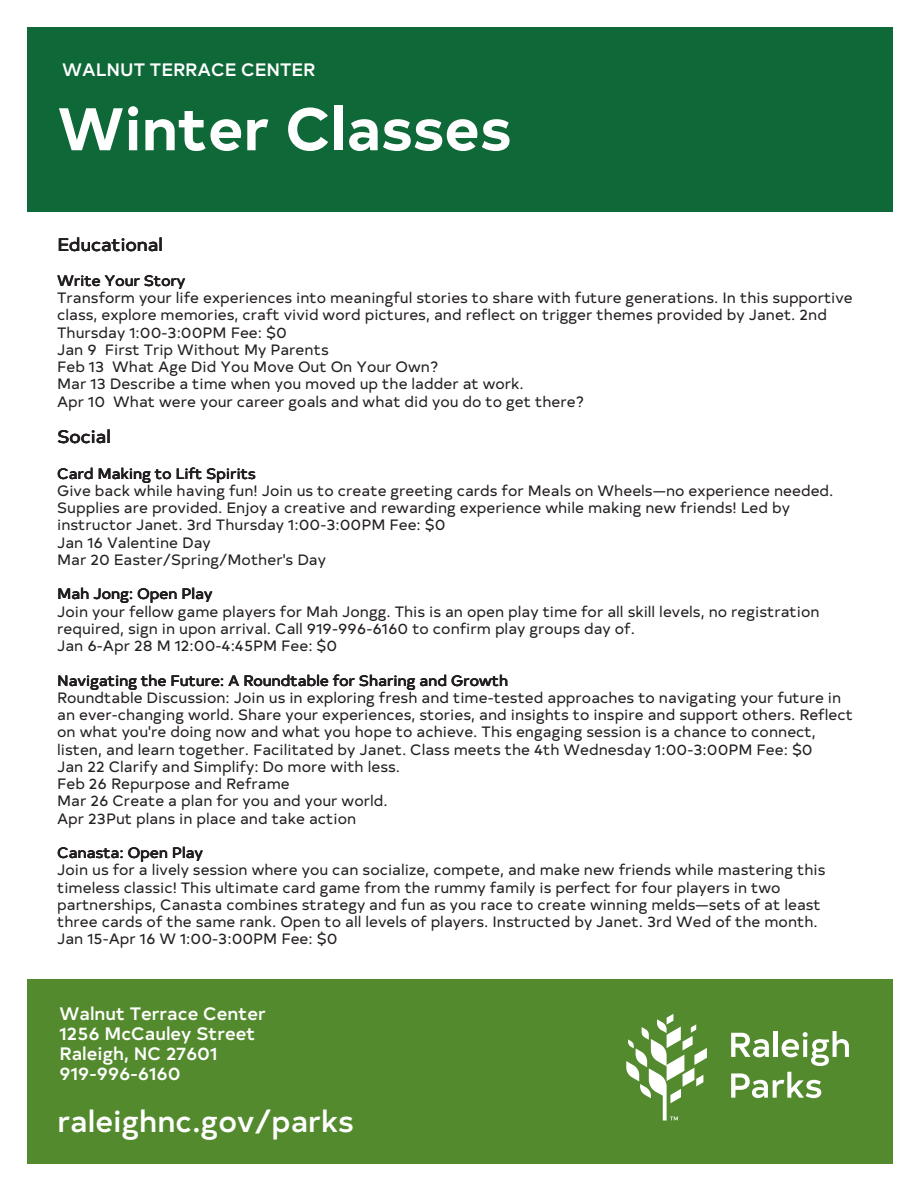
<style>
.page{position:relative;width:918px;height:1188px;background:#fff}
.page>*{position:absolute;margin:0;border:0;box-sizing:border-box;transform-origin:0 0}
.t1{font:700 60px "Typold";color:#fff}
.t2{font:500 30px "Typold";color:#fff}
.t3{font:500 18px/20.2px "Typold";color:#fff}
.t4{font:18px "Typold";color:#231f20}
.t5{font:15px/17.2px "Typold";color:#231f20}
</style>
<div class="page">
<div style="left:27px;top:979px;width:866px;height:184px;background:#548a2e"></div>
<div style="left:27px;top:27px;width:866px;height:185px;background:#0f6838"></div>
<svg style="left:626px;top:1014px;width:81px;height:106px"></svg>
<svg style="left:731px;top:1033px;width:38px;height:24px"></svg>
<hr style="left:774px;top:1031px;width:4px;height:26px;background:#fff">
<svg style="left:782px;top:1031px;width:67px;height:35px"></svg>
<svg style="left:731px;top:1072px;width:90px;height:26px"></svg>
<p class="t3" style="left:62px;top:59px;width:255px">WALNUT TERRACE CENTER</p>
<h1 class="t1" style="left:57px;top:84px;width:456px">Winter Classes</h1>
<p class="t4" style="left:57px;top:231px;width:107px">Educational</p>
<p class="t5" style="left:57px;top:271px;width:797px">Write Your Story<br>Transform your life experiences into meaningful stories to share with future generations. In this supportive class, explore memories, craft vivid word pictures, and reflect on trigger themes provided by Janet. 2nd Thursday 1:00-3:00PM Fee: $0<br>Jan 9 First Trip Without My Parents<br>Feb 13 What Age Did You Move Out On Your Own?<br>Mar 13 Describe a time when you moved up the ladder at work.<br>Apr 10 What were your career goals and what did you do to get there?</p>
<p class="t4" style="left:57px;top:424px;width:55px">Social</p>
<p class="t5" style="left:57px;top:464px;width:778px">Card Making to Lift Spirits<br>Give back while having fun! Join us to create greeting cards for Meals on Wheels—no experience needed.<br>Supplies are provided. Enjoy a creative and rewarding experience while making new friends! Led by instructor Janet. 3rd Thursday 1:00-3:00PM Fee: $0<br>Jan 16 Valentine Day<br>Mar 20 Easter/Spring/Mother's Day</p>
<p class="t5" style="left:57px;top:584px;width:764px">Mah Jong: Open Play<br>Join your fellow game players for Mah Jongg. This is an open play time for all skill levels, no registration required, sign in upon arrival. Call 919-996-6160 to confirm play groups day of.<br>Jan 6-Apr 28 M 12:00-4:45PM Fee: $0</p>
<p class="t5" style="left:57px;top:671px;width:797px">Navigating the Future: A Roundtable for Sharing and Growth<br>Roundtable Discussion: Join us in exploring fresh and time-tested approaches to navigating your future in an ever-changing world. Share your experiences, stories, and insights to inspire and support others. Reflect on what you're doing now and what you hope to achieve. This engaging session is a chance to connect, listen, and learn together. Facilitated by Janet. Class meets the 4th Wednesday 1:00-3:00PM Fee: $0<br>Jan 22 Clarify and Simplify: Do more with less.<br>Feb 26 Repurpose and Reframe<br>Mar 26 Create a plan for you and your world.<br>Apr 23Put plans in place and take action</p>
<p class="t5" style="left:57px;top:843px;width:770px">Canasta: Open Play<br>Join us for a lively session where you can socialize, compete, and make new friends while mastering this timeless classic! This ultimate card game from the rummy family is perfect for four players in two partnerships, Canasta combines strategy and fun as you race to create winning melds—sets of at least three cards of the same rank. Open to all levels of players. Instructed by Janet. 3rd Wed of the month.<br>Jan 15-Apr 16 W 1:00-3:00PM Fee: $0</p>
<p class="t3" style="left:60px;top:1002px;width:208px">Walnut Terrace Center<br>1256 McCauley Street<br>Raleigh, NC 27601<br>919-996-6160</p>
<h2 class="t2" style="left:57px;top:1099px;width:298px">raleighnc.gov/parks</h2>
</div>
